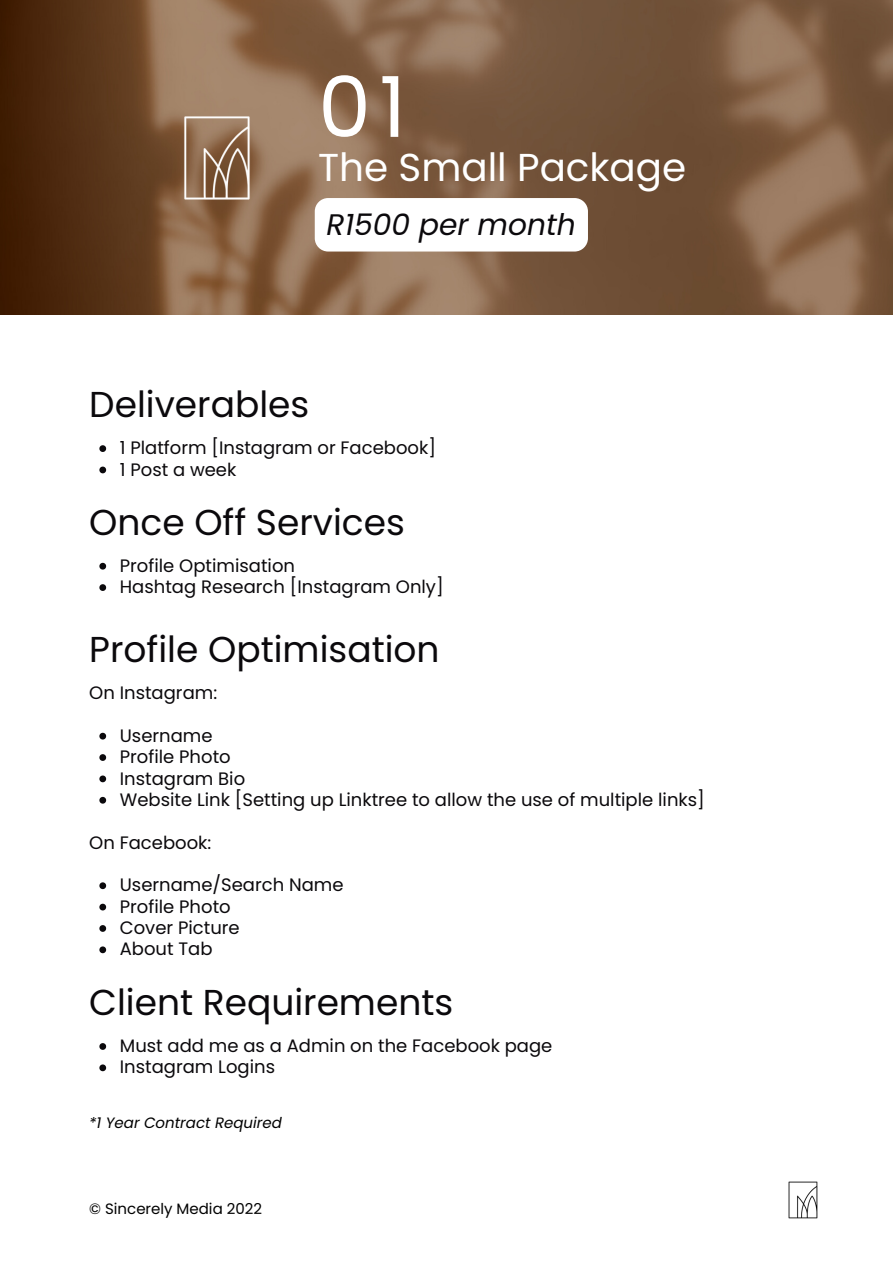
<style>
.page{position:relative;width:893px;height:1264px;background:#fff}
.page>*{position:absolute;margin:0;border:0;box-sizing:border-box;transform-origin:0 0}
.t1{font:83.85px "Poppins";color:#fff}
.t2{font:38.85px "Poppins";color:#fff}
.t3{font:36px "Poppins";color:#0b090c}
.t4{font:italic 29.7px "Poppins";color:#0b090c}
.t5{font:18px/21.3px "Poppins";color:#0b090c}
.t6{font:italic 15px "Poppins";color:#000}
.t7{font:15px "Poppins";color:#000}
</style>
<div class="page">
<img style="left:788px;top:1181px;width:30px;height:38px">
<img style="left:0;top:0;width:892px;height:315px">
<img style="left:115px;top:56px;width:203px;height:203px">
<svg style="left:99px;top:445px;width:7px;height:7px"></svg>
<svg style="left:99px;top:466px;width:7px;height:7px"></svg>
<svg style="left:99px;top:1043px;width:7px;height:6px"></svg>
<svg style="left:99px;top:1064px;width:7px;height:7px"></svg>
<svg style="left:99px;top:563px;width:7px;height:6px"></svg>
<svg style="left:99px;top:584px;width:7px;height:7px"></svg>
<svg style="left:99px;top:732px;width:7px;height:7px"></svg>
<svg style="left:99px;top:754px;width:7px;height:7px"></svg>
<svg style="left:99px;top:775px;width:7px;height:7px"></svg>
<svg style="left:99px;top:797px;width:7px;height:6px"></svg>
<svg style="left:99px;top:882px;width:7px;height:7px"></svg>
<svg style="left:99px;top:903px;width:7px;height:7px"></svg>
<svg style="left:99px;top:925px;width:7px;height:6px"></svg>
<svg style="left:99px;top:946px;width:7px;height:7px"></svg>
<div style="left:315px;top:198px;width:273px;height:53px;background:#fff;border-radius:13px"></div>
<h1 class="t1" style="left:318px;top:49px;width:89px">01</h1>
<h2 class="t2" style="left:318px;top:141px;width:369px">The Small Package</h2>
<h3 class="t4" style="left:326px;top:204px;width:251px">R1500 per month</h3>
<h3 class="t3" style="left:89px;top:379px;width:221px">Deliverables</h3>
<p class="t5" style="left:120px;top:437px;width:317px">1 Platform [Instagram or Facebook]<br>1 Post a week</p>
<h3 class="t3" style="left:89px;top:497px;width:317px">Once Off Services</h3>
<p class="t5" style="left:120px;top:555px;width:325px">Profile Optimisation<br>Hashtag Research [Instagram Only]</p>
<h3 class="t3" style="left:89px;top:624px;width:352px">Profile Optimisation</h3>
<p class="t5" style="left:89px;top:682px;width:129px">On Instagram:</p>
<p class="t5" style="left:120px;top:724px;width:586px">Username<br>Profile Photo<br>Instagram Bio<br>Website Link [Setting up Linktree to allow the use of multiple links]</p>
<p class="t5" style="left:89px;top:831px;width:124px">On Facebook:</p>
<p class="t5" style="left:120px;top:874px;width:225px">Username/Search Name<br>Profile Photo<br>Cover Picture<br>About Tab</p>
<h3 class="t3" style="left:89px;top:977px;width:365px">Client Requirements</h3>
<p class="t5" style="left:120px;top:1035px;width:434px">Must add me as a Admin on the Facebook page<br>Instagram Logins</p>
<p class="t6" style="left:89px;top:1112px;width:194px">*1 Year Contract Required</p>
<p class="t7" style="left:89px;top:1197px;width:174px">© Sincerely Media 2022</p>
</div>
